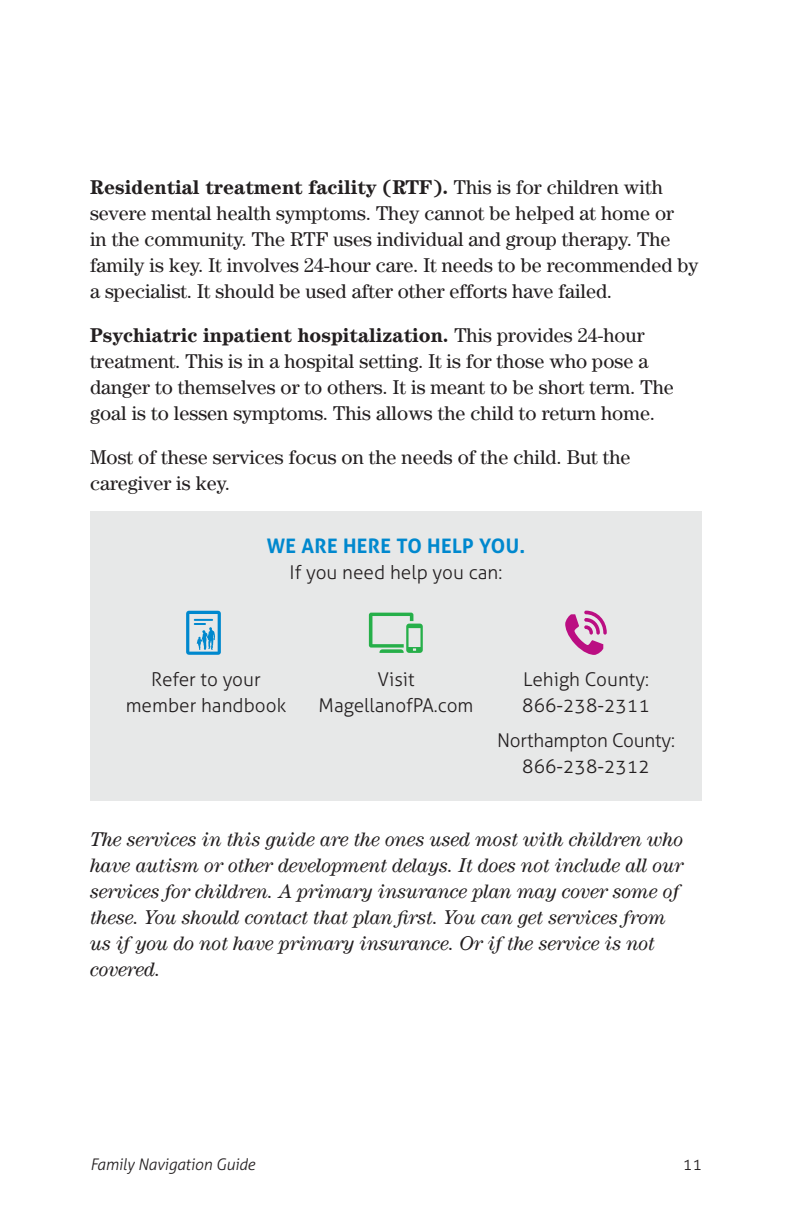
<style>
.page{position:relative;width:792px;height:1224px;background:#fff}
.page>*{position:absolute;margin:0;border:0;box-sizing:border-box;transform-origin:0 0}
.t1{font:20px/26px "Century";color:#231f20}
.t2{font:italic 20px/26px "Century";letter-spacing:-.01em;color:#231f20}
.t3{font:700 20px "Aller";letter-spacing:.02em;color:#0088ce}
.t4{font:300 19px/26px "Aller";color:#231f20;text-align:center}
.t5{font:italic 300 16px "Aller";letter-spacing:-.01em;color:#231f20}
.t6{font:300 16px "Aller";color:#231f20}
.s1{font-weight:700}
</style>
<div class="page">
<div style="left:90px;top:511px;width:612px;height:290px;background:#e7e8e8"></div>
<svg style="left:186px;top:611px;width:35px;height:44px"></svg>
<svg style="left:565px;top:611px;width:42px;height:44px"></svg>
<svg style="left:369px;top:613px;width:54px;height:40px"></svg>
<p class="t1" style="left:90px;top:174px;width:610px"><span class="s1">Residential treatment facility (RTF).</span> This is for children with severe mental health symptoms. They cannot be helped at home or<br>in the community. The RTF uses individual and group therapy. The family is key. It involves 24-hour care. It needs to be recommended by a specialist. It should be used after other efforts have failed.</p>
<p class="t1" style="left:90px;top:322px;width:585px"><span class="s1">Psychiatric inpatient hospitalization.</span> This provides 24-hour treatment. This is in a hospital setting. It is for those who pose a danger to themselves or to others. It is meant to be short term. The goal is to lessen symptoms. This allows the child to return home.</p>
<p class="t1" style="left:90px;top:444px;width:542px">Most of these services focus on the needs of the child. But the caregiver is key.</p>
<p class="t3" style="left:267px;top:534px;width:260px">WE ARE HERE TO HELP YOU.</p>
<p class="t4" style="left:290px;top:559px;width:214px">If you need help you can:</p>
<p class="t4" style="left:126px;top:666px;width:162px">Refer to your member handbook</p>
<p class="t4" style="left:319px;top:666px;width:156px">Visit<br>MagellanofPA.com</p>
<p class="t4" style="left:522px;top:666px;width:129px;text-align:left">Lehigh County:<br>866-238-2311</p>
<p class="t4" style="left:497px;top:727px;width:180px">Northampton County:<br>866-238-2312</p>
<p class="t2" style="left:90px;top:826px;width:595px">The services in this guide are the ones used most with children who have autism or other development delays. It does not include all our services for children. A primary insurance plan may cover some of these. You should contact that plan first. You can get services from us if you do not have primary insurance. Or if the service is not covered.</p>
<p class="t5" style="left:90px;top:1155px;width:167px">Family Navigation Guide</p>
<p class="t6" style="left:683px;top:1155px;width:21px">11</p>
</div>
